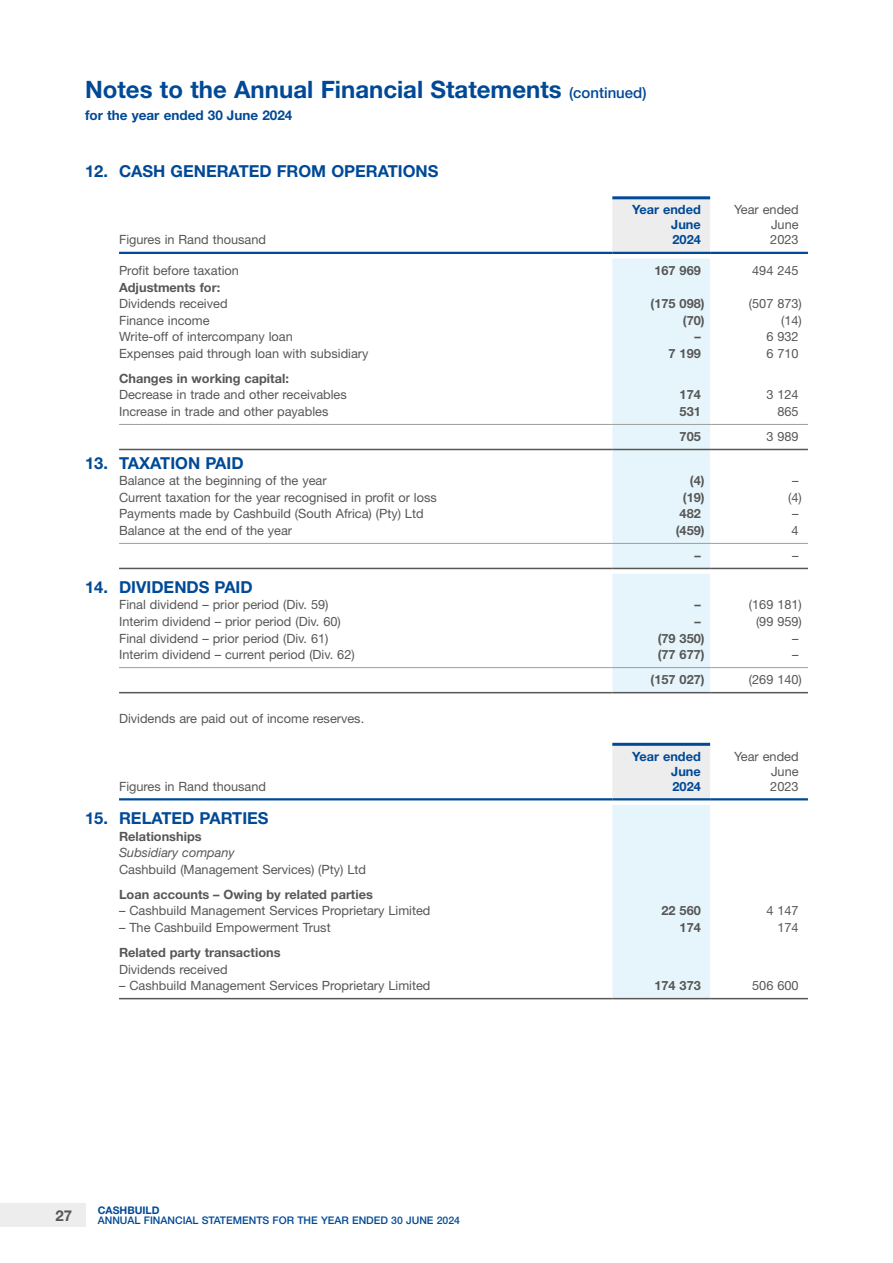
<style>
.page{position:relative;width:893px;height:1263px;background:#fff}
.page>*{position:absolute;margin:0;border:0;box-sizing:border-box;transform-origin:0 0}
.t1{font:700 24px "Helvetica Neue LT Pro";color:#004996}
.t2{font:700 16.5px "Helvetica Neue LT Pro";color:#004996}
.t3{font:700 15px "Helvetica Neue LT Pro";color:#575756}
.t4{font:700 13.5px "Helvetica Neue LT Pro";color:#004996}
.t5{font:12.75px/15px "Helvetica Neue LT Pro";color:#575756;text-align:justify}
.t6{font:700 12.75px "Helvetica Neue LT Pro";color:#575756}
.t7{font:700 12.75px/15px "Helvetica Neue LT Pro";color:#004996;text-align:justify}
.t8{font:italic 12.75px "Helvetica Neue LT Pro";color:#575756}
.t9{font:500 10.5px "Helvetica Neue LT Pro";color:#004996}
.t10{font:700 10.5px "Helvetica Neue LT Pro";color:#004996}
.s1{font-weight:500;font-size:15px}
</style>
<div class="page">
<div style="left:612px;top:199px;width:98px;height:53px;background:#ededed"></div>
<svg style="left:612px;top:258px;width:98px;height:740px;background:#e8f4fa"></svg>
<hr style="left:612px;top:196px;width:98px;height:3px;background:#004996">
<hr style="left:612px;top:743px;width:98px;height:3px;background:#004996">
<hr style="left:119px;top:252px;width:493px;height:2px;background:#004996">
<hr style="left:612px;top:252px;width:98px;height:2px;background:#004996">
<hr style="left:710px;top:252px;width:98px;height:2px;background:#004996">
<hr style="left:119px;top:798px;width:493px;height:2px;background:#004996">
<hr style="left:612px;top:798px;width:98px;height:2px;background:#004996">
<hr style="left:710px;top:798px;width:98px;height:2px;background:#004996">
<hr style="left:119px;top:424px;width:493px;height:1px;background:#9d9d9c">
<hr style="left:612px;top:424px;width:98px;height:1px;background:#9d9d9c">
<hr style="left:710px;top:424px;width:98px;height:1px;background:#9d9d9c">
<hr style="left:119px;top:543px;width:493px;height:1px;background:#9d9d9c">
<hr style="left:612px;top:543px;width:98px;height:1px;background:#9d9d9c">
<hr style="left:710px;top:543px;width:98px;height:1px;background:#9d9d9c">
<hr style="left:119px;top:667px;width:493px;height:1px;background:#9d9d9c">
<hr style="left:612px;top:667px;width:98px;height:1px;background:#9d9d9c">
<hr style="left:710px;top:667px;width:98px;height:1px;background:#9d9d9c">
<hr style="left:119px;top:449px;width:493px;height:1px;background:#575756">
<hr style="left:612px;top:449px;width:98px;height:1px;background:#575756">
<hr style="left:710px;top:449px;width:98px;height:1px;background:#575756">
<hr style="left:119px;top:568px;width:493px;height:1px;background:#575756">
<hr style="left:612px;top:568px;width:98px;height:1px;background:#575756">
<hr style="left:710px;top:568px;width:98px;height:1px;background:#575756">
<hr style="left:119px;top:692px;width:493px;height:1px;background:#575756">
<hr style="left:612px;top:692px;width:98px;height:1px;background:#575756">
<hr style="left:710px;top:692px;width:98px;height:1px;background:#575756">
<hr style="left:119px;top:998px;width:493px;height:1px;background:#575756">
<hr style="left:612px;top:998px;width:98px;height:1px;background:#575756">
<hr style="left:710px;top:998px;width:98px;height:1px;background:#575756">
<div style="left:0;top:1203px;width:85px;height:24px;background:#ededed"></div>
<h1 class="t1" style="left:85px;top:74px;width:563px">Notes to the Annual Financial Statements <span class="s1">(continued)</span></h1>
<p class="t4" style="left:85px;top:107px;width:209px">for the year ended 30 June 2024</p>
<p class="t2" style="left:85px;top:160px;width:355px">12. CASH GENERATED FROM OPERATIONS</p>
<p class="t5" style="left:119px;top:232px;width:149px">Figures in Rand thousand</p>
<p class="t7" style="left:671px;top:202px;width:31px;text-indent:-39px">Year ended June 2024</p>
<p class="t5" style="left:770px;top:202px;width:30px;text-indent:-36px">Year ended June 2023</p>
<p class="t5" style="left:119px;top:263px;width:121px">Profit before taxation</p>
<p class="t6" style="left:654px;top:263px;width:48px">167 969</p>
<p class="t5" style="left:752px;top:263px;width:48px">494 245</p>
<p class="t6" style="left:119px;top:279px;width:103px">Adjustments for:</p>
<p class="t5" style="left:119px;top:296px;width:110px">Dividends received</p>
<p class="t6" style="left:651px;top:296px;width:55px">(175 098)</p>
<p class="t5" style="left:749px;top:296px;width:55px">(507 873)</p>
<p class="t5" style="left:119px;top:312px;width:92px">Finance income</p>
<p class="t6" style="left:683px;top:312px;width:23px">(70)</p>
<p class="t5" style="left:781px;top:312px;width:22px">(14)</p>
<p class="t5" style="left:119px;top:329px;width:175px">Write-off of intercompany loan</p>
<p class="t6" style="left:694px;top:329px;width:8px">–</p>
<p class="t5" style="left:766px;top:329px;width:34px">6 932</p>
<p class="t5" style="left:119px;top:345px;width:251px">Expenses paid through loan with subsidiary</p>
<p class="t6" style="left:669px;top:345px;width:34px">7 199</p>
<p class="t5" style="left:766px;top:345px;width:34px">6 710</p>
<p class="t6" style="left:119px;top:370px;width:171px">Changes in working capital:</p>
<p class="t5" style="left:119px;top:387px;width:229px">Decrease in trade and other receivables</p>
<p class="t6" style="left:680px;top:387px;width:23px">174</p>
<p class="t5" style="left:766px;top:387px;width:34px">3 124</p>
<p class="t5" style="left:119px;top:404px;width:211px">Increase in trade and other payables</p>
<p class="t6" style="left:680px;top:403px;width:23px">531</p>
<p class="t5" style="left:777px;top:404px;width:23px">865</p>
<p class="t6" style="left:680px;top:429px;width:23px">705</p>
<p class="t5" style="left:766px;top:429px;width:34px">3 989</p>
<p class="t2" style="left:85px;top:453px;width:160px">13. TAXATION PAID</p>
<p class="t5" style="left:119px;top:473px;width:209px">Balance at the beginning of the year</p>
<p class="t6" style="left:690px;top:473px;width:16px">(4)</p>
<p class="t5" style="left:792px;top:473px;width:8px">–</p>
<p class="t5" style="left:119px;top:489px;width:319px">Current taxation for the year recognised in profit or loss</p>
<p class="t6" style="left:683px;top:489px;width:23px">(19)</p>
<p class="t5" style="left:788px;top:489px;width:15px">(4)</p>
<p class="t5" style="left:119px;top:506px;width:306px">Payments made by Cashbuild (South Africa) (Pty) Ltd</p>
<p class="t6" style="left:680px;top:506px;width:23px">482</p>
<p class="t5" style="left:792px;top:506px;width:8px">–</p>
<p class="t5" style="left:119px;top:523px;width:175px">Balance at the end of the year</p>
<p class="t6" style="left:676px;top:522px;width:30px">(459)</p>
<p class="t5" style="left:791px;top:523px;width:9px">4</p>
<p class="t6" style="left:694px;top:547px;width:8px">–</p>
<p class="t5" style="left:792px;top:548px;width:8px">–</p>
<p class="t2" style="left:85px;top:577px;width:169px">14. DIVIDENDS PAID</p>
<p class="t5" style="left:119px;top:597px;width:211px">Final dividend – prior period (Div. 59)</p>
<p class="t6" style="left:694px;top:597px;width:8px">–</p>
<p class="t5" style="left:749px;top:597px;width:55px">(169 181)</p>
<p class="t5" style="left:119px;top:614px;width:223px">Interim dividend – prior period (Div. 60)</p>
<p class="t6" style="left:694px;top:614px;width:8px">–</p>
<p class="t5" style="left:756px;top:614px;width:47px">(99 959)</p>
<p class="t5" style="left:119px;top:630px;width:211px">Final dividend – prior period (Div. 61)</p>
<p class="t6" style="left:658px;top:630px;width:48px">(79 350)</p>
<p class="t5" style="left:792px;top:630px;width:8px">–</p>
<p class="t5" style="left:119px;top:647px;width:237px">Interim dividend – current period (Div. 62)</p>
<p class="t6" style="left:658px;top:647px;width:48px">(77 677)</p>
<p class="t5" style="left:792px;top:647px;width:8px">–</p>
<p class="t6" style="left:651px;top:672px;width:55px">(157 027)</p>
<p class="t5" style="left:749px;top:672px;width:55px">(269 140)</p>
<p class="t5" style="left:119px;top:711px;width:247px">Dividends are paid out of income reserves.</p>
<p class="t5" style="left:119px;top:778px;width:149px">Figures in Rand thousand</p>
<p class="t7" style="left:671px;top:748px;width:31px;text-indent:-39px">Year ended June 2024</p>
<p class="t5" style="left:770px;top:748px;width:30px;text-indent:-36px">Year ended June 2023</p>
<p class="t2" style="left:85px;top:808px;width:185px">15. RELATED PARTIES</p>
<p class="t6" style="left:119px;top:828px;width:84px">Relationships</p>
<p class="t8" style="left:119px;top:845px;width:117px">Subsidiary company</p>
<p class="t5" style="left:119px;top:861px;width:249px">Cashbuild (Management Services) (Pty) Ltd</p>
<p class="t6" style="left:119px;top:886px;width:255px">Loan accounts – Owing by related parties</p>
<p class="t5" style="left:119px;top:903px;width:313px">– Cashbuild Management Services Proprietary Limited</p>
<p class="t6" style="left:661px;top:903px;width:41px">22 560</p>
<p class="t5" style="left:766px;top:903px;width:34px">4 147</p>
<p class="t5" style="left:119px;top:920px;width:213px">– The Cashbuild Empowerment Trust</p>
<p class="t6" style="left:680px;top:919px;width:23px">174</p>
<p class="t5" style="left:777px;top:920px;width:23px">174</p>
<p class="t6" style="left:119px;top:945px;width:163px">Related party transactions</p>
<p class="t5" style="left:119px;top:961px;width:110px">Dividends received</p>
<p class="t5" style="left:119px;top:978px;width:313px">– Cashbuild Management Services Proprietary Limited</p>
<p class="t6" style="left:654px;top:978px;width:48px">174 373</p>
<p class="t5" style="left:752px;top:978px;width:48px">506 600</p>
<p class="t3" style="left:56px;top:1206px;width:18px">27</p>
<p class="t10" style="left:98px;top:1203px;width:63px">CASHBUILD</p>
<p class="t9" style="left:98px;top:1214px;width:364px">ANNUAL FINANCIAL STATEMENTS FOR THE YEAR ENDED 30 JUNE 2024</p>
</div>
